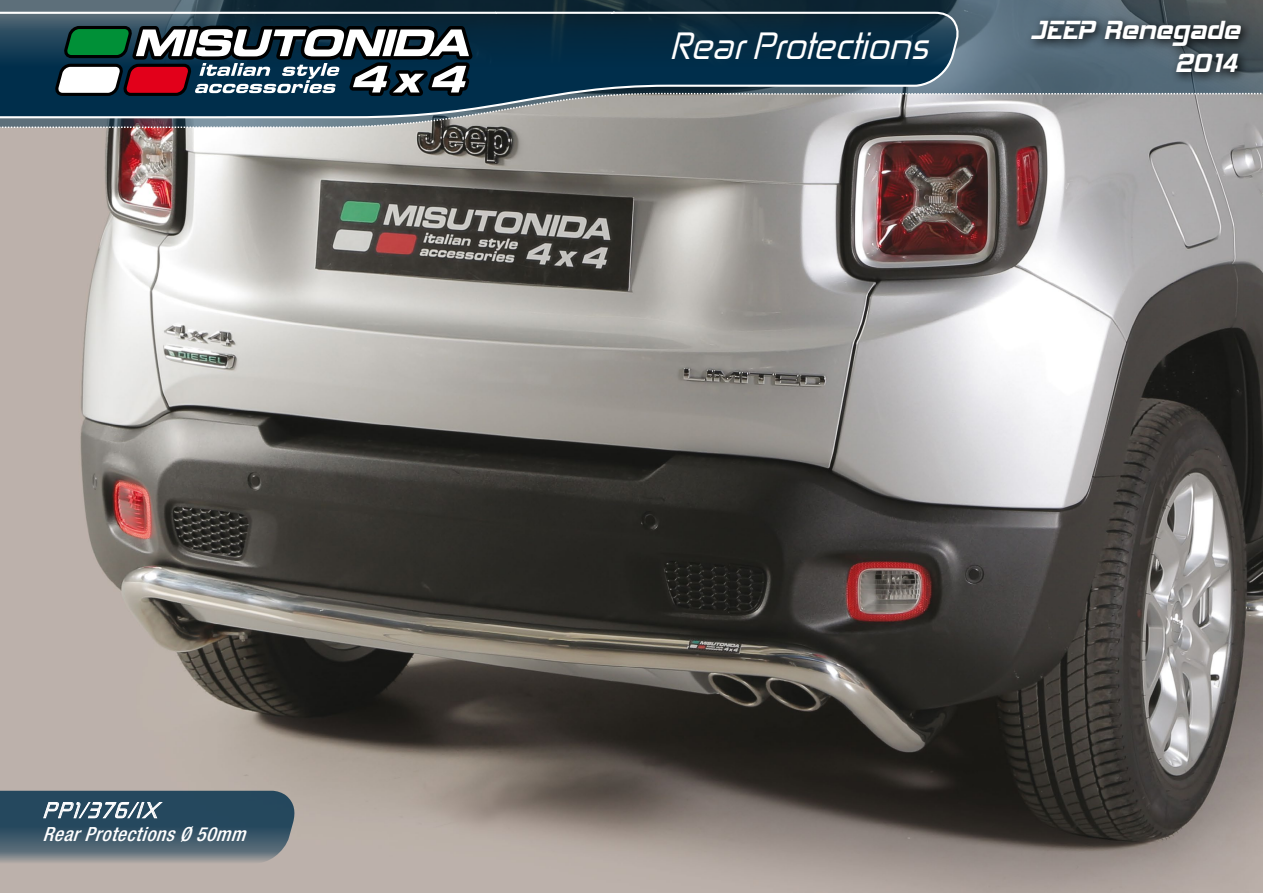
<style>
.page{position:relative;width:1263px;height:893px;background:#fff}
.page>*{position:absolute;margin:0;border:0;box-sizing:border-box;transform-origin:0 0}
.t1{font:italic 36.45px "Zekton Rg";color:#fff}
.t2{font:31.5px "Hemi Head 426";color:#fff}
.t3{font:italic 21px "Zekton Rg";color:#fff}
.t4{font:italic 500 condensed 19.5px "Helvetica Neue LT Std";color:#fff}
</style>
<div class="page">
<img style="left:0;top:129px;width:1263px;height:764px">
<svg style="left:0;top:0;width:1263px;height:92px;background:#425763"></svg>
<svg style="left:0;top:92px;width:1263px;height:37px;background:#969799"></svg>
<svg style="left:0;top:11px;width:960px;height:108px;background:#345163"></svg>
<svg style="left:55px;top:0;width:423px;height:102px"></svg>
<svg style="left:1025px;top:15px;width:227px;height:69px;background:#44545e"></svg>
<svg style="left:0;top:791px;width:296px;height:73px;background:#496171"></svg>
<p class="t3" style="left:43px;top:797px;width:124px">PP1/376/IX</p>
<p class="t4" style="left:43px;top:823px;width:211px">RearProtectionsØ50mm</p>
<p class="t1" style="left:669px;top:23px;width:271px">RearProtections</p>
<p class="t2" style="left:1030px;top:17px;width:211px">JEEP Renegade</p>
<p class="t2" style="left:1175px;top:50px;width:64px">2014</p>
</div>
